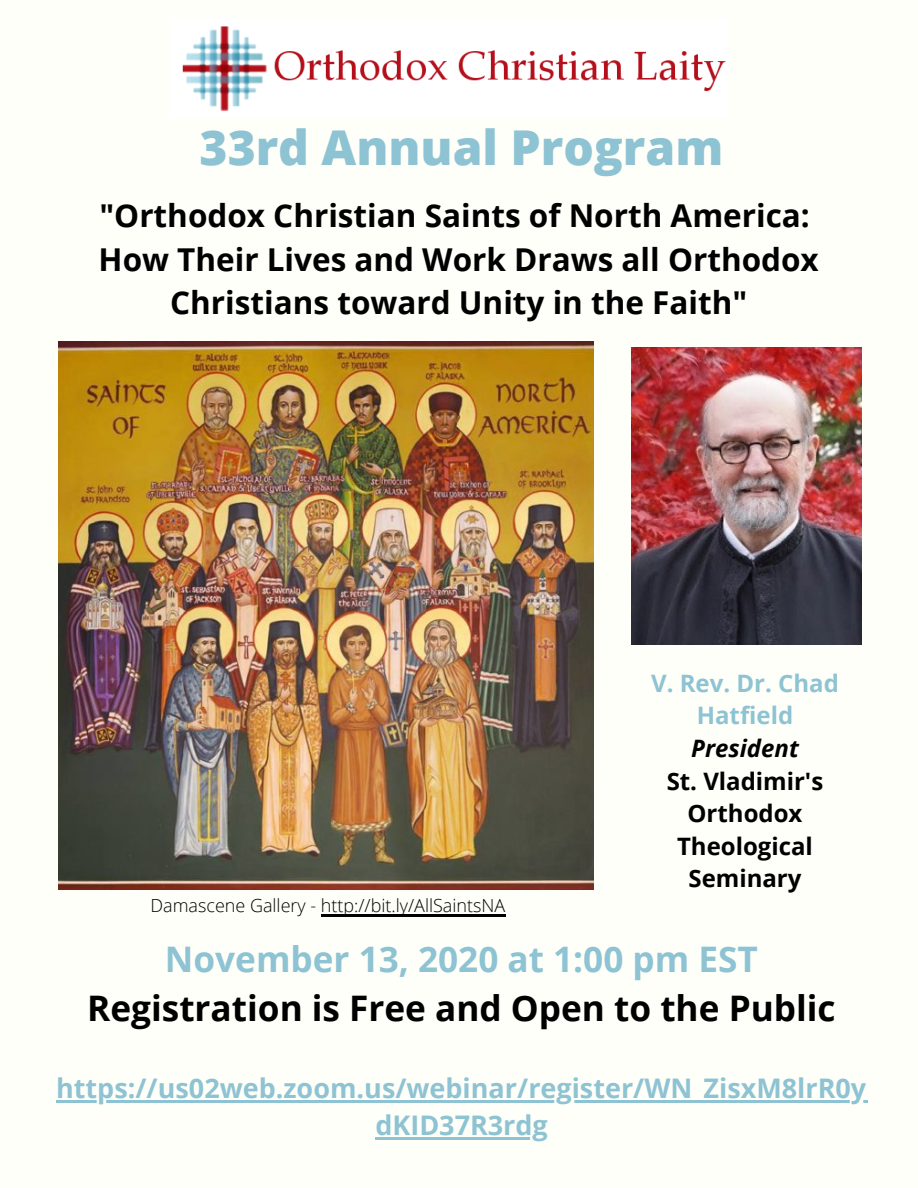
<style>
.page{position:relative;width:918px;height:1188px;background:#fffff9}
.page>*{position:absolute;margin:0;border:0;box-sizing:border-box;transform-origin:0 0}
.t1{font:800 48px "Open Sans";color:#8ec3d3}
.t2{font:700 35.25px "Open Sans";color:#000}
.t3{font:700 35.25px "Open Sans";color:#8ec3d3}
.t4{font:700 31.5px/43.8px "Open Sans";color:#000;text-align:center}
.t5{font:700 27px/37.2px "Open Sans";color:#8ec3d3;text-align:center}
.t6{font:700 24px/32.7px "Open Sans";color:#000;text-align:center}
.t7{font:700 24px/32.7px "Open Sans";color:#8ec3d3;text-align:center}
.t8{font:italic 700 24px "Open Sans";color:#000}
.t9{font:300 18px "Open Sans";color:#000}
</style>
<div class="page">
<img style="left:58px;top:342px;width:536px;height:548px">
<img style="left:632px;top:348px;width:229px;height:297px">
<img style="left:182px;top:26px;width:544px;height:85px">
<hr style="left:321px;top:914px;width:185px;height:2px;background:#000">
<hr style="left:56px;top:1100px;width:811px;height:3px;background:#8ec3d3">
<hr style="left:375px;top:1138px;width:173px;height:2px;background:#8ec3d3">
<h1 class="t1" style="left:200px;top:113px;width:525px">33rd Annual Program</h1>
<p class="t4" style="left:99px;top:193px;width:722px">"Orthodox Christian Saints of North America:<br>How Their Lives and Work Draws all Orthodox<br>Christians toward Unity in the Faith"</p>
<p class="t7" style="left:651px;top:666px;width:189px">V. Rev. Dr. Chad<br>Hatfield</p>
<p class="t8" style="left:691px;top:731px;width:109px">President</p>
<p class="t6" style="left:667px;top:764px;width:158px">St. Vladimir's<br>Orthodox<br>Theological<br>Seminary</p>
<p class="t9" style="left:151px;top:893px;width:356px">Damascene Gallery - http://bit.ly/AllSaintsNA</p>
<p class="t3" style="left:165px;top:934px;width:594px">November 13, 2020 at 1:00 pm EST</p>
<p class="t2" style="left:87px;top:983px;width:750px">Registration is Free and Open to the Public</p>
<p class="t5" style="left:56px;top:1069px;width:812px">https://us02web.zoom.us/webinar/register/WN_ZisxM8lrR0y dKID37R3rdg</p>
</div>
